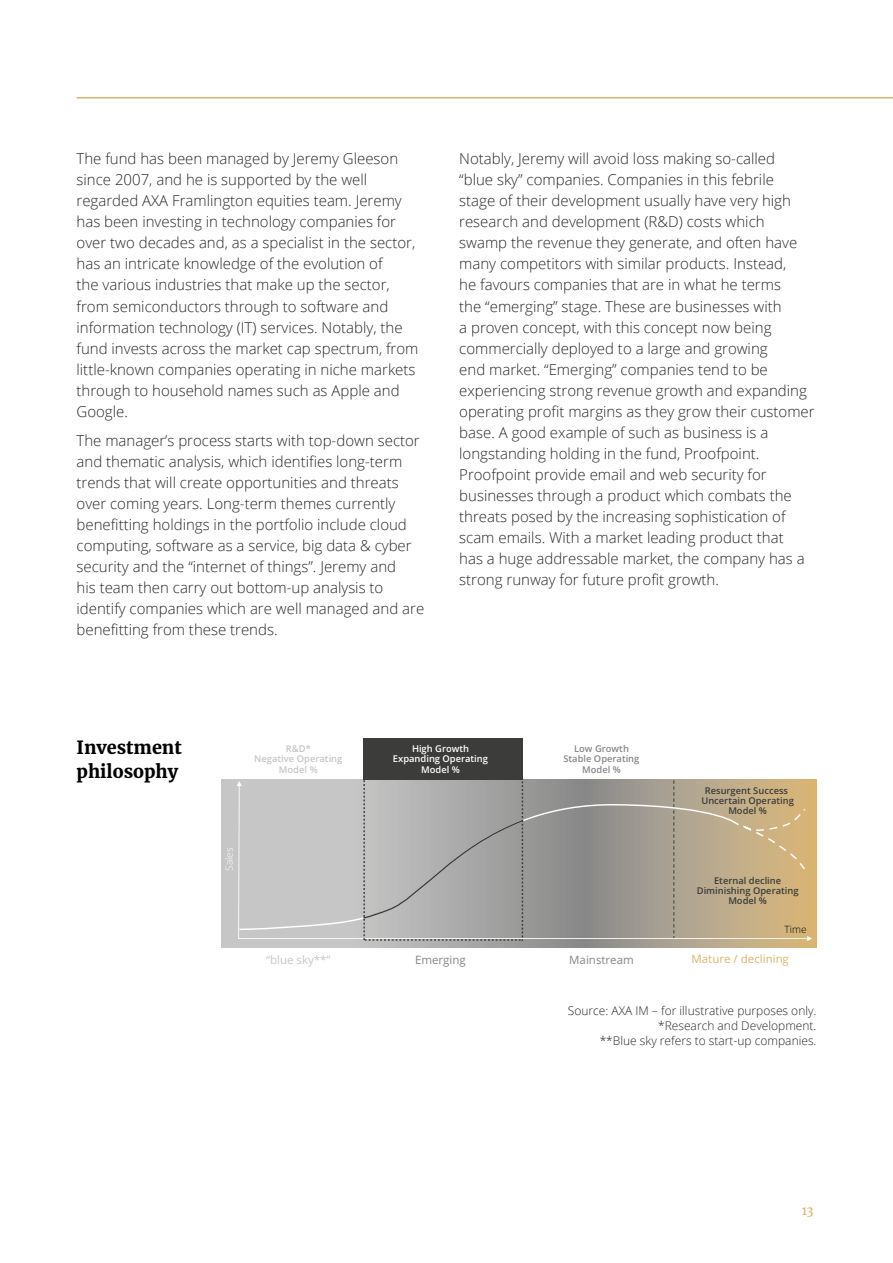
<style>
.page{position:relative;width:893px;height:1263px;background:#fff}
.page>*{position:absolute;margin:0;border:0;box-sizing:border-box;transform-origin:0 0}
.t1{font:700 18px/24px "Merriweather";color:#000}
.t2{font:300 15px/21px "Open Sans";color:#282827}
.t3{font:300 12px/15px "Open Sans";color:#282827;text-align:right}
.t4{font:12px "Merriweather";color:#dcb46e}
.t5{font:11.55px "Open Sans";color:#878787}
.t6{font:11.55px "Open Sans";color:#dcb56d}
.t7{font:11.55px "Open Sans";color:#c6c6c6}
.t8{font:300 10.05px "Open Sans";letter-spacing:-.005em;color:#fff}
.t9{font:300 10.05px "Open Sans";color:#000}
.t10{font:600 9.3px/10.1px "Open Sans";color:#3c3c3b;text-align:center}
.t11{font:600 9.3px/10.1px "Open Sans";color:#fff;text-align:center}
.t12{font:600 9.3px/10.1px "Open Sans";color:#878787;text-align:center}
.t13{font:600 9.3px/10.1px "Open Sans";color:#c6c6c6;text-align:center}
</style>
<div class="page">
<hr style="left:77px;top:97px;width:816px;height:2px;background:#dcb56d">
<svg style="left:221px;top:780px;width:595px;height:168px;background:#bdb6aa"></svg>
<div style="left:363px;top:738px;width:160px;height:42px;background:#3c3c3b"></div>
<svg style="left:237px;top:778px;width:575px;height:163px;background:#b1aca3"></svg>
<p class="t2" style="left:77px;top:148px;width:343px">The fund has been managed by Jeremy Gleeson since 2007, and he is supported by the well regarded AXA Framlington equities team. Jeremy has been investing in technology companies for over two decades and, as a specialist in the sector, has an intricate knowledge of the evolution of<br>the various industries that make up the sector, from semiconductors through to software and information technology (IT) services. Notably, the fund invests across the market cap spectrum, from little-known companies operating in niche markets through to household names such as Apple and Google.</p>
<p class="t2" style="left:77px;top:430px;width:349px">The manager’s process starts with top-down sector and thematic analysis, which identifies long-term trends that will create opportunities and threats over coming years. Long-term themes currently benefitting holdings in the portfolio include cloud computing, software as a service, big data &amp; cyber security and the “internet of things”. Jeremy and<br>his team then carry out bottom-up analysis to identify companies which are well managed and are benefitting from these trends.</p>
<p class="t2" style="left:459px;top:148px;width:357px">Notably, Jeremy will avoid loss making so-called<br>“blue sky” companies. Companies in this febrile<br>stage of their development usually have very high research and development (R&amp;D) costs which swamp the revenue they generate, and often have many competitors with similar products. Instead,<br>he favours companies that are in what he terms<br>the “emerging” stage. These are businesses with<br>a proven concept, with this concept now being commercially deployed to a large and growing<br>end market. “Emerging” companies tend to be experiencing strong revenue growth and expanding operating profit margins as they grow their customer base. A good example of such as business is a longstanding holding in the fund, Proofpoint.<br>Proofpoint provide email and web security for businesses through a product which combats the threats posed by the increasing sophistication of scam emails. With a market leading product that<br>has a huge addressable market, the company has a strong runway for future profit growth.</p>
<p class="t1" style="left:77px;top:736px;width:107px">Investment philosophy</p>
<p class="t8" style="left:222px;top:870px;width:25px;rotate:-90deg">Sales</p>
<p class="t13" style="left:254px;top:744px;width:90px">R&amp;D*<br>Negative Operating<br>Model %</p>
<p class="t12" style="left:563px;top:744px;width:78px">Low Growth<br>Stable Operating<br>Model %</p>
<p class="t11" style="left:393px;top:744px;width:97px">High Growth<br>Expanding Operating<br>Model %</p>
<p class="t10" style="left:701px;top:785px;width:94px">Resurgent Success<br>Uncertain Operating<br>Model %</p>
<p class="t10" style="left:697px;top:875px;width:103px">Eternal decline<br>Diminishing Operating<br>Model %</p>
<p class="t9" style="left:784px;top:923px;width:23px">Time</p>
<p class="t7" style="left:266px;top:952px;width:66px">“blue sky**”</p>
<p class="t5" style="left:415px;top:952px;width:52px">Emerging</p>
<p class="t5" style="left:569px;top:952px;width:66px">Mainstream</p>
<p class="t6" style="left:691px;top:951px;width:99px">Mature / declining</p>
<p class="t3" style="left:568px;top:1003px;width:250px">Source: AXA IM – for illustrative purposes only. *Research and Development.<br>**Blue sky refers to start-up companies.</p>
<p class="t4" style="left:802px;top:1203px;width:13px">13</p>
</div>
